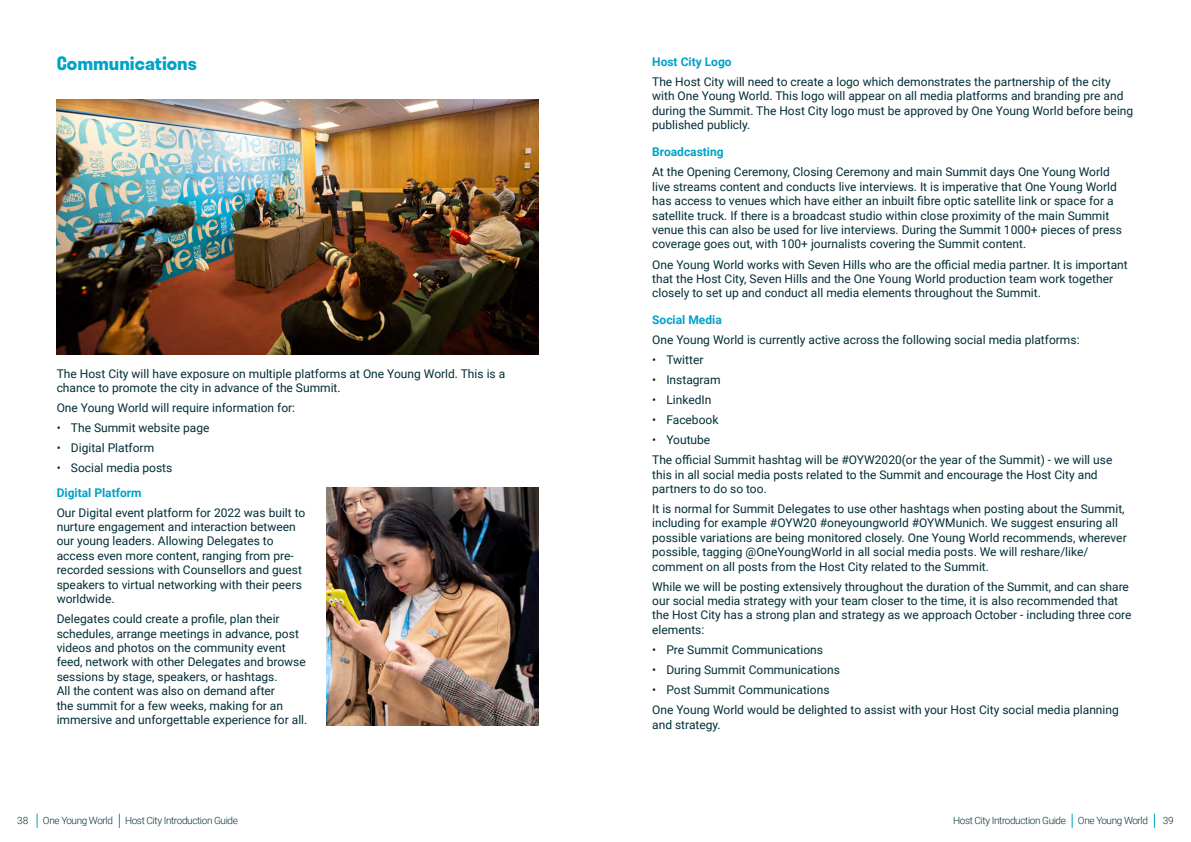
<style>
.page{position:relative;width:1191px;height:842px;background:#fff}
.page>*{position:absolute;margin:0;border:0;box-sizing:border-box;transform-origin:0 0}
.t1{font:700 18px "Stratos";color:#00a2c7}
.t2{font:12px/14.4px "Roboto";color:#012e38}
.t3{font:700 12px "Roboto";color:#00a2c7}
.t4{font:300 10px "Roboto";letter-spacing:-.04em;color:#012e38}
</style>
<div class="page">
<img style="left:57px;top:99px;width:482px;height:255px">
<img style="left:326px;top:488px;width:213px;height:238px">
<svg style="left:37px;top:814px;width:1px;height:14px"></svg>
<svg style="left:119px;top:814px;width:1px;height:14px"></svg>
<svg style="left:1071px;top:814px;width:1px;height:14px"></svg>
<svg style="left:1154px;top:814px;width:1px;height:14px"></svg>
<h1 class="t1" style="left:57px;top:49px;width:142px">Communications</h1>
<p class="t2" style="left:57px;top:366px;width:450px">The Host City will have exposure on multiple platforms at One Young World. This is a chance to promote the city in advance of the Summit.</p>
<p class="t2" style="left:57px;top:400px;width:240px">One Young World will require information for:</p>
<p class="t2" style="left:57px;top:420px;width:154px">• The Summit website page</p>
<p class="t2" style="left:57px;top:440px;width:99px">• Digital Platform</p>
<p class="t2" style="left:57px;top:460px;width:117px">• Social media posts</p>
<p class="t3" style="left:57px;top:484px;width:86px">Digital Platform</p>
<p class="t2" style="left:57px;top:505px;width:250px">Our Digital event platform for 2022 was built to nurture engagement and interaction between our young leaders. Allowing Delegates to access even more content, ranging from pre&shy;recorded sessions with Counsellors and guest speakers to virtual networking with their peers worldwide.</p>
<p class="t2" style="left:57px;top:611px;width:252px">Delegates could create a profile, plan their schedules, arrange meetings in advance, post videos and photos on the community event feed, network with other Delegates and browse sessions by stage, speakers, or hashtags.<br>All the content was also on demand after<br>the summit for a few weeks, making for an immersive and unforgettable experience for all.</p>
<p class="t3" style="left:652px;top:53px;width:81px">Host City Logo</p>
<p class="t2" style="left:652px;top:74px;width:482px">The Host City will need to create a logo which demonstrates the partnership of the city with One Young World. This logo will appear on all media platforms and branding pre and during the Summit. The Host City logo must be approved by One Young World before being published publicly.</p>
<p class="t3" style="left:652px;top:144px;width:73px">Broadcasting</p>
<p class="t2" style="left:652px;top:165px;width:471px">At the Opening Ceremony, Closing Ceremony and main Summit days One Young World live streams content and conducts live interviews. It is imperative that One Young World has access to venues which have either an inbuilt fibre optic satellite link or space for a satellite truck. If there is a broadcast studio within close proximity of the main Summit venue this can also be used for live interviews. During the Summit 1000+ pieces of press coverage goes out, with 100+ journalists covering the Summit content.</p>
<p class="t2" style="left:652px;top:257px;width:477px">One Young World works with Seven Hills who are the official media partner. It is important that the Host City, Seven Hills and the One Young World production team work together closely to set up and conduct all media elements throughout the Summit.</p>
<p class="t3" style="left:652px;top:311px;width:71px">Social Media</p>
<p class="t2" style="left:652px;top:332px;width:429px">One Young World is currently active across the following social media platforms:</p>
<p class="t2" style="left:652px;top:352px;width:53px">• Twitter</p>
<p class="t2" style="left:652px;top:372px;width:70px">• Instagram</p>
<p class="t2" style="left:652px;top:392px;width:61px">• LinkedIn</p>
<p class="t2" style="left:652px;top:412px;width:68px">• Facebook</p>
<p class="t2" style="left:652px;top:429px;width:462px;line-height:20.1px">• Youtube<br>The official Summit hashtag will be #OYW2020(or the year of the Summit) - we will use</p>
<p class="t2" style="left:652px;top:467px;width:447px">this in all social media posts related to the Summit and encourage the Host City and partners to do so too.</p>
<p class="t2" style="left:652px;top:501px;width:476px">It is normal for Summit Delegates to use other hashtags when posting about the Summit, including for example #OYW20 #oneyoungworld #OYWMunich. We suggest ensuring all possible variations are being monitored closely. One Young World recommends, wherever possible, tagging @OneYoungWorld in all social media posts. We will reshare/like/ comment on all posts from the Host City related to the Summit.</p>
<p class="t2" style="left:652px;top:579px;width:481px">While we will be posting extensively throughout the duration of the Summit, and can share our social media strategy with your team closer to the time, it is also recommended that the Host City has a strong plan and strategy as we approach October - including three core elements:</p>
<p class="t2" style="left:652px;top:642px;width:172px">• Pre Summit Communications</p>
<p class="t2" style="left:652px;top:662px;width:189px">• During Summit Communications</p>
<p class="t2" style="left:652px;top:679px;width:468px;line-height:20.1px">• Post Summit Communications<br>One Young World would be delighted to assist with your Host City social media planning</p>
<p class="t2" style="left:652px;top:717px;width:70px">and strategy.</p>
<p class="t4" style="left:17px;top:813px;width:13px">38</p>
<p class="t4" style="left:43px;top:813px;width:196px">One Young World Host City Introduction Guide</p>
<p class="t4" style="left:953px;top:813px;width:196px">Host City Introduction Guide One Young World</p>
<p class="t4" style="left:1162px;top:813px;width:13px">39</p>
</div>
